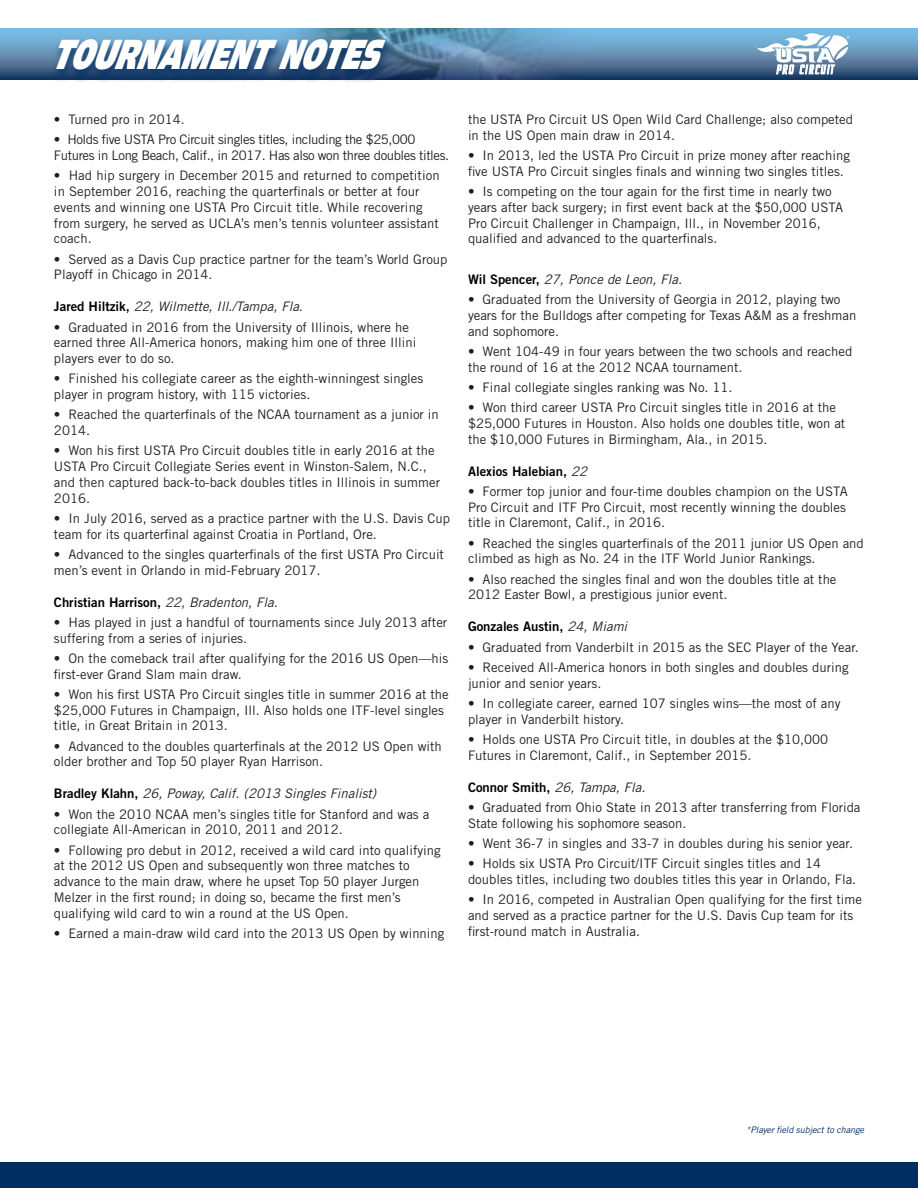
<style>
.page{position:relative;width:918px;height:1188px;background:#fff}
.page>*{position:absolute;margin:0;border:0;box-sizing:border-box;transform-origin:0 0}
.t1{font:italic 47.55px "Simian Text Gorilla";color:#fff;scale:.62 1}
.t2{font:13.2px/15.8px "Trade Gothic";color:#231f20}
.t3{font:italic 13.2px "Trade Gothic";color:#231f20}
.t4{font:13.2px/15.8px "Trade Gothic";letter-spacing:-.03em;color:#231f20}
.t5{font:13.2px "Trade Gothic Bold Two";color:#000}
.t6{font:italic 9px "Trade Gothic";letter-spacing:-.01em;color:#002d62}
.s1{font-family:"Trade Gothic Bold Two";font-style:normal;color:#000}
.s2{font-family:"Trade Gothic";font-style:italic;color:#231f20}
</style>
<div class="page">
<img style="left:0;top:29px;width:918px;height:50px">
<div style="left:51px;top:38px;width:343px;height:46px;background:#002d62;opacity:.85"></div>
<svg style="left:756px;top:33px;width:94px;height:41px"></svg>
<div style="left:0;top:1162px;width:918px;height:26px;background:#002d62"></div>
<h1 class="t1" style="left:51px;top:27px;width:558px">TOURNAMENTNOTES</h1>
<p class="t2" style="left:54px;top:111px;width:132px">• Turned pro in 2014.</p>
<p class="t4" style="left:54px;top:132px;width:397px">• Holds five USTA Pro Circuit singles titles, including the $25,000<br>Futures in Long Beach, Calif., in 2017. Has also won three doubles titles.</p>
<p class="t2" style="left:54px;top:168px;width:387px">• Had hip surgery in December 2015 and returned to competition in September 2016, reaching the quarterfinals or better at four events and winning one USTA Pro Circuit title. While recovering from surgery, he served as UCLA’s men’s tennis volunteer assistant coach.</p>
<p class="t2" style="left:54px;top:251px;width:395px">• Served as a Davis Cup practice partner for the team’s World Group<br>Playoff in Chicago in 2014.</p>
<p class="t3" style="left:54px;top:299px;width:250px"><span class="s1">Jared Hiltzik,</span> 22, Wilmette, Ill./Tampa, Fla.</p>
<p class="t2" style="left:54px;top:319px;width:364px">• Graduated in 2016 from the University of Illinois, where he earned three All-America honors, making him one of three Illini players ever to do so.</p>
<p class="t2" style="left:54px;top:371px;width:371px">• Finished his collegiate career as the eighth-winningest singles player in program history, with 115 victories.</p>
<p class="t2" style="left:54px;top:407px;width:386px">• Reached the quarterfinals of the NCAA tournament as a junior in<br>2014.</p>
<p class="t2" style="left:54px;top:443px;width:388px">• Won his first USTA Pro Circuit doubles title in early 2016 at the USTA Pro Circuit Collegiate Series event in Winston-Salem, N.C., and then captured back-to-back doubles titles in Illinois in summer 2016.</p>
<p class="t2" style="left:54px;top:510px;width:397px">• In July 2016, served as a practice partner with the U.S. Davis Cup team for its quarterfinal against Croatia in Portland, Ore.</p>
<p class="t2" style="left:54px;top:546px;width:392px">• Advanced to the singles quarterfinals of the first USTA Pro Circuit men’s event in Orlando in mid-February 2017.</p>
<p class="t5" style="left:54px;top:594px;width:225px">Christian Harrison, <span class="s2">22, Bradenton, Fla.</span></p>
<p class="t2" style="left:54px;top:614px;width:395px">• Has played in just a handful of tournaments since July 2013 after suffering from a series of injuries.</p>
<p class="t2" style="left:54px;top:650px;width:396px">• On the comeback trail after qualifying for the 2016 US Open—his first-ever Grand Slam main draw.</p>
<p class="t2" style="left:54px;top:686px;width:396px">• Won his first USTA Pro Circuit singles title in summer 2016 at the $25,000 Futures in Champaign, Ill. Also holds one ITF-level singles title, in Great Britain in 2013.</p>
<p class="t2" style="left:54px;top:738px;width:389px">• Advanced to the doubles quarterfinals at the 2012 US Open with older brother and Top 50 player Ryan Harrison.</p>
<p class="t3" style="left:54px;top:786px;width:324px"><span class="s1">Bradley Klahn,</span> 26, Poway, Calif. (2013 Singles Finalist)</p>
<p class="t2" style="left:54px;top:806px;width:377px">• Won the 2010 NCAA men’s singles title for Stanford and was a collegiate All-American in 2010, 2011 and 2012.</p>
<p class="t2" style="left:54px;top:842px;width:388px">• Following pro debut in 2012, received a wild card into qualifying at the 2012 US Open and subsequently won three matches to advance to the main draw, where he upset Top 50 player Jurgen Melzer in the first round; in doing so, became the first men’s qualifying wild card to win a round at the US Open.</p>
<p class="t2" style="left:54px;top:925px;width:392px">• Earned a main-draw wild card into the 2013 US Open by winning</p>
<p class="t2" style="left:468px;top:111px;width:387px">the USTA Pro Circuit US Open Wild Card Challenge; also competed in the US Open main draw in 2014.</p>
<p class="t2" style="left:468px;top:147px;width:383px">• In 2013, led the USTA Pro Circuit in prize money after reaching five USTA Pro Circuit singles finals and winning two singles titles.</p>
<p class="t2" style="left:468px;top:183px;width:377px">• Is competing on the tour again for the first time in nearly two years after back surgery; in first event back at the $50,000 USTA Pro Circuit Challenger in Champaign, Ill., in November 2016, qualified and advanced to the quarterfinals.</p>
<p class="t3" style="left:468px;top:271px;width:216px"><span class="s1">Wil Spencer,</span> 27, Ponce de Leon, Fla.</p>
<p class="t2" style="left:468px;top:291px;width:390px">• Graduated from the University of Georgia in 2012, playing two years for the Bulldogs after competing for Texas A&amp;M as a freshman and sophomore.</p>
<p class="t2" style="left:468px;top:343px;width:386px">• Went 104-49 in four years between the two schools and reached the round of 16 at the 2012 NCAA tournament.</p>
<p class="t2" style="left:468px;top:379px;width:266px">• Final collegiate singles ranking was No. 11.</p>
<p class="t2" style="left:468px;top:399px;width:379px">• Won third career USTA Pro Circuit singles title in 2016 at the $25,000 Futures in Houston. Also holds one doubles title, won at the $10,000 Futures in Birmingham, Ala., in 2015.</p>
<p class="t5" style="left:468px;top:463px;width:121px">Alexios Halebian, <span class="s2">22</span></p>
<p class="t2" style="left:468px;top:483px;width:381px">• Former top junior and four-time doubles champion on the USTA<br>Pro Circuit and ITF Pro Circuit, most recently winning the doubles title in Claremont, Calif., in 2016.</p>
<p class="t2" style="left:468px;top:535px;width:397px">• Reached the singles quarterfinals of the 2011 junior US Open and climbed as high as No. 24 in the ITF World Junior Rankings.</p>
<p class="t2" style="left:468px;top:571px;width:370px">• Also reached the singles final and won the doubles title at the<br>2012 Easter Bowl, a prestigious junior event.</p>
<p class="t5" style="left:468px;top:618px;width:161px">Gonzales Austin, <span class="s2">24, Miami</span></p>
<p class="t2" style="left:468px;top:639px;width:392px">• Graduated from Vanderbilt in 2015 as the SEC Player of the Year.</p>
<p class="t2" style="left:468px;top:659px;width:382px">• Received All-America honors in both singles and doubles during junior and senior years.</p>
<p class="t2" style="left:468px;top:695px;width:374px">• In collegiate career, earned 107 singles wins—the most of any player in Vanderbilt history.</p>
<p class="t2" style="left:468px;top:731px;width:362px">• Holds one USTA Pro Circuit title, in doubles at the $10,000<br>Futures in Claremont, Calif., in September 2015.</p>
<p class="t3" style="left:468px;top:779px;width:179px"><span class="s1">Connor Smith,</span> 26, Tampa, Fla.</p>
<p class="t2" style="left:468px;top:799px;width:394px">• Graduated from Ohio State in 2013 after transferring from Florida<br>State following his sophomore season.</p>
<p class="t2" style="left:468px;top:835px;width:387px">• Went 36-7 in singles and 33-7 in doubles during his senior year.</p>
<p class="t2" style="left:468px;top:855px;width:390px">• Holds six USTA Pro Circuit/ITF Circuit singles titles and 14 doubles titles, including two doubles titles this year in Orlando, Fla.</p>
<p class="t2" style="left:468px;top:891px;width:396px">• In 2016, competed in Australian Open qualifying for the first time and served as a practice partner for the U.S. Davis Cup team for its first-round match in Australia.</p>
<p class="t6" style="left:746px;top:1125px;width:119px">*Player field subject to change</p>
</div>
